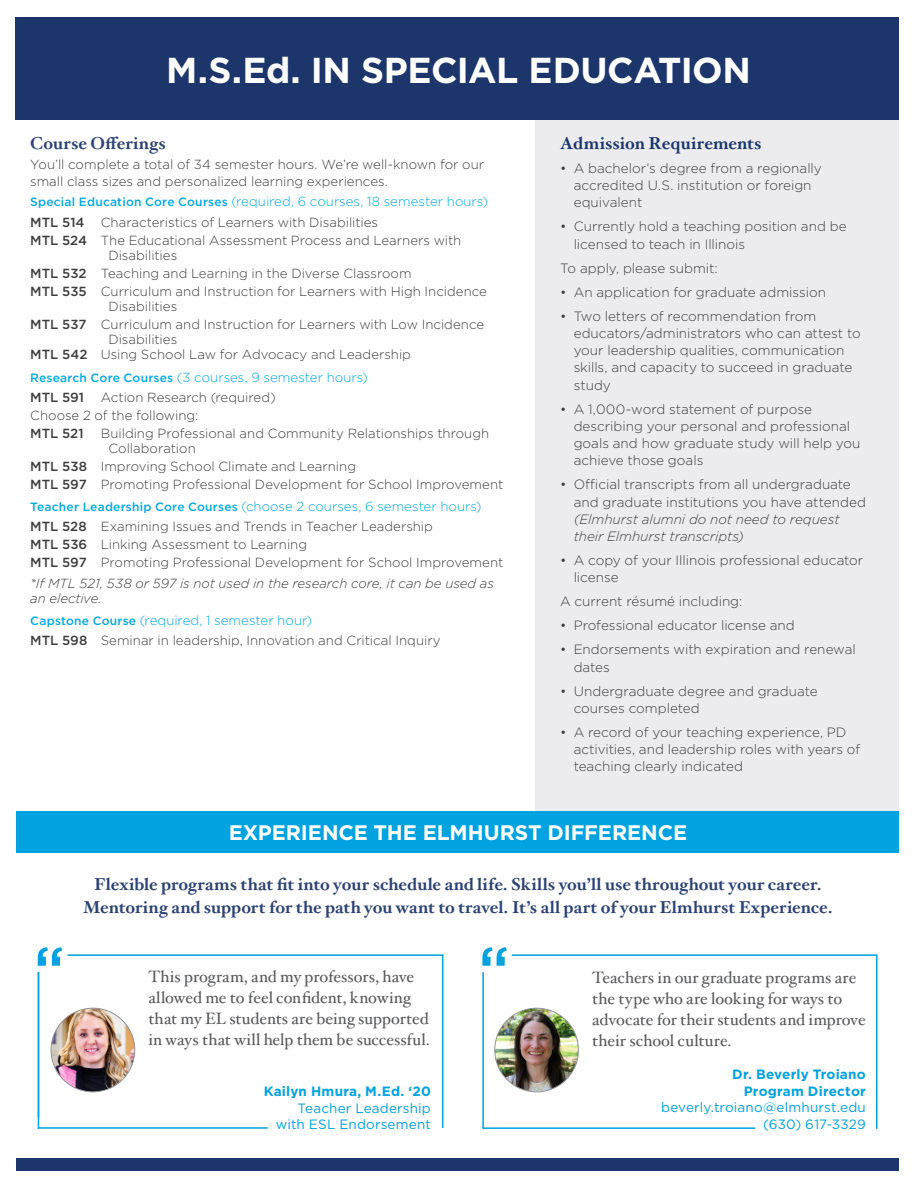
<style>
.page{position:relative;width:918px;height:1188px;background:#fff}
.page>*{position:absolute;margin:0;border:0;box-sizing:border-box;transform-origin:0 0}
.t1{font:700 36px "Gotham";letter-spacing:-.015em;color:#fff}
.t2{font:700 21px "Gotham";letter-spacing:-.005em;color:#fff}
.Text{font:700 17.25px/23.4px "Hoefler Txt";color:#2c4275;text-align:center}
.Text-2{font:700 17.25px "Hoefler Txt";color:#1c366c}
.Text-3{font:16.5px/21px "Hoefler Txt";color:#57585a}
.Text-4{font:300 13.5px/17.2px "Gotham";color:#3e3e3f}
.Text-5{font:13.5px/16.5px "Gotham";letter-spacing:.015em;color:#00a2df;text-align:right}
.Text-6{font:700 13.5px "Gotham";letter-spacing:.015em;color:#00a2df}
.Text-7{font:300 13.2px/15px "Gotham";color:#3e3e3f}
.Text-8{font:300 13.2px "Gotham";letter-spacing:.005em;color:#00aae3}
.Text-9{font:italic 300 13.2px/15px "Gotham";letter-spacing:-.005em;color:#3e3e3f}
.Text-10{font:500 13.2px "Gotham";color:#3e3e3f}
.s1{font-weight:500;font-size:12px}
.s2{font-weight:500}
.s3{font-style:italic}
</style>
<div class="page">
<div style="left:536px;top:120px;width:363px;height:691px;background:#ececee"></div>
<div style="left:15px;top:17px;width:884px;height:103px;background:#1c366c"></div>
<div style="left:17px;top:1158px;width:882px;height:13px;background:#1c366c"></div>
<div style="left:17px;top:811px;width:882px;height:41px;background:#00a2df"></div>
<hr style="left:482px;top:1127px;width:273px;height:2px;background:#00a2df">
<svg style="left:482px;top:947px;width:25px;height:19px"></svg>
<hr style="left:512px;top:954px;width:365px;height:2px;background:#00a2df">
<hr style="left:482px;top:972px;width:2px;height:156px;background:#00a2df">
<hr style="left:876px;top:954px;width:2px;height:175px;background:#00a2df">
<img style="left:495px;top:1008px;width:83px;height:84px;border-radius:42px">
<svg style="left:38px;top:947px;width:24px;height:19px"></svg>
<hr style="left:68px;top:954px;width:375px;height:2px;background:#00a2df">
<hr style="left:38px;top:1127px;width:230px;height:2px;background:#00a2df">
<hr style="left:442px;top:954px;width:1px;height:174px;background:#00a2df">
<hr style="left:38px;top:972px;width:1px;height:157px;background:#00a2df">
<img style="left:51px;top:1008px;width:84px;height:84px;border-radius:42px">
<p class="t1" style="left:166px;top:46px;width:586px">M.S.Ed. IN SPECIAL EDUCATION</p>
<p class="Text" style="left:30px;top:130px;width:137px">Course Offerings</p>
<p class="Text-7" style="left:30px;top:155px;width:455px;line-height:17.2px">You’ll complete a total of 34 semester hours. We’re well-known for our small class sizes and personalized learning experiences.</p>
<p class="Text-8" style="left:30px;top:193px;width:459px"><span class="s1">Special Education Core Courses</span> (required, 6 courses, 18 semester hours)</p>
<p class="Text-7" style="left:30px;top:215px;width:349px"><span class="s2">MTL 514</span> Characteristics of Learners with Disabilities</p>
<p class="Text-7" style="left:108px;top:233px;width:354px;text-indent:-78px"><span class="s2">MTL 524</span> The Educational Assessment Process and Learners with<br>Disabilities</p>
<p class="Text-7" style="left:30px;top:266px;width:383px"><span class="s2">MTL 532</span> Teaching and Learning in the Diverse Classroom</p>
<p class="Text-7" style="left:108px;top:284px;width:380px;text-indent:-78px"><span class="s2">MTL 535</span> Curriculum and Instruction for Learners with High Incidence<br>Disabilities</p>
<p class="Text-7" style="left:108px;top:317px;width:377px;text-indent:-78px"><span class="s2">MTL 537</span> Curriculum and Instruction for Learners with Low Incidence<br>Disabilities</p>
<p class="Text-7" style="left:30px;top:347px;width:382px"><span class="s2">MTL 542</span> Using School Law for Advocacy and Leadership</p>
<p class="Text-8" style="left:30px;top:369px;width:339px"><span class="s1">Research Core Courses</span> (3 courses, 9 semester hours)</p>
<p class="Text-10" style="left:30px;top:388px;width:55px">MTL 591</p>
<p class="Text-7" style="left:101px;top:389px;width:177px">Action Research (required)</p>
<p class="Text-7" style="left:30px;top:407px;width:170px">Choose 2 of the following:</p>
<p class="Text-10" style="left:30px;top:424px;width:55px">MTL 521</p>
<p class="Text-7" style="left:108px;top:425px;width:382px;text-indent:-8px">Building Professional and Community Relationships through<br>Collaboration</p>
<p class="Text-7" style="left:30px;top:458px;width:327px"><span class="s2">MTL 538</span> Improving School Climate and Learning</p>
<p class="Text-7" style="left:30px;top:476px;width:475px"><span class="s2">MTL 597</span> Promoting Professional Development for School Improvement</p>
<p class="Text-8" style="left:30px;top:498px;width:453px"><span class="s1">Teacher Leadership Core Courses</span> (choose 2 courses, 6 semester hours)</p>
<p class="Text-7" style="left:30px;top:518px;width:404px"><span class="s2">MTL 528</span> Examining Issues and Trends in Teacher Leadership</p>
<p class="Text-7" style="left:30px;top:536px;width:278px"><span class="s2">MTL 536</span> Linking Assessment to Learning</p>
<p class="Text-7" style="left:30px;top:554px;width:475px"><span class="s2">MTL 597</span> Promoting Professional Development for School Improvement</p>
<p class="Text-9" style="left:30px;top:575px;width:465px">*If MTL 521, 538 or 597 is not used in the research core, it can be used as an elective.</p>
<p class="Text-8" style="left:30px;top:612px;width:284px"><span class="s1">Capstone Course</span> (required, 1 semester hour)</p>
<p class="Text-7" style="left:30px;top:632px;width:412px"><span class="s2">MTL 598</span> Seminar in leadership, Innovation and Critical Inquiry</p>
<p class="Text-2" style="left:560px;top:130px;width:203px">Admission Requirements</p>
<p class="Text-4" style="left:574px;top:159px;width:250px;text-indent:-14px">• A bachelor’s degree from a regionally accredited U.S. institution or foreign equivalent</p>
<p class="Text-4" style="left:574px;top:218px;width:274px;text-indent:-14px">• Currently hold a teaching position and be licensed to teach in Illinois</p>
<p class="Text-4" style="left:560px;top:259px;width:159px">To apply, please submit:</p>
<p class="Text-4" style="left:560px;top:283px;width:267px">• An application for graduate admission</p>
<p class="Text-4" style="left:574px;top:307px;width:289px;text-indent:-14px">• Two letters of recommendation from educators/administrators who can attest to your leadership qualities, communication skills, and capacity to succeed in graduate study</p>
<p class="Text-4" style="left:574px;top:400px;width:288px;text-indent:-14px">• A 1,000-word statement of purpose describing your personal and professional goals and how graduate study will help you achieve those goals</p>
<p class="Text-4" style="left:574px;top:476px;width:294px;text-indent:-14px">• Official transcripts from all undergraduate and graduate institutions you have attended <span class="s3">(Elmhurst alumni do not need to request their Elmhurst transcripts)</span></p>
<p class="Text-4" style="left:574px;top:551px;width:291px;text-indent:-14px">• A copy of your Illinois professional educator license</p>
<p class="Text-4" style="left:560px;top:593px;width:184px">A current résumé including:</p>
<p class="Text-4" style="left:560px;top:617px;width:236px">• Professional educator license and</p>
<p class="Text-4" style="left:574px;top:641px;width:284px;text-indent:-14px">• Endorsements with expiration and renewal dates</p>
<p class="Text-4" style="left:574px;top:682px;width:245px;text-indent:-14px">• Undergraduate degree and graduate courses completed</p>
<p class="Text-4" style="left:574px;top:723px;width:288px;text-indent:-14px">• A record of your teaching experience, PD activities, and leadership roles with years of teaching clearly indicated</p>
<p class="t2" style="left:229px;top:819px;width:460px">EXPERIENCE THE ELMHURST DIFFERENCE</p>
<p class="Text" style="left:83px;top:871px;width:751px">Flexible programs that fit into your schedule and life. Skills you’ll use throughout your career.<br>Mentoring and support for the path you want to travel. It’s all part of your Elmhurst Experience.</p>
<p class="Text-3" style="left:148px;top:966px;width:283px">This program, and my professors, have allowed me to feel confident, knowing that my EL students are being supported in ways that will help them be successful.</p>
<p class="Text-6" style="left:264px;top:1083px;width:169px">Kailyn Hmura, M.Ed. ‘20</p>
<p class="Text-5" style="left:276px;top:1100px;width:156px">Teacher Leadership with ESL Endorsement</p>
<p class="Text-3" style="left:592px;top:967px;width:275px">Teachers in our graduate programs are the type who are looking for ways to advocate for their students and improve their school culture.</p>
<p class="Text-6" style="left:732px;top:1066px;width:135px">Dr. Beverly Troiano</p>
<p class="Text-6" style="left:744px;top:1082px;width:124px">Program Director</p>
<p class="Text-5" style="left:661px;top:1099px;width:206px">beverly.troiano@elmhurst.edu</p>
<p class="Text-5" style="left:763px;top:1116px;width:104px">(630) 617-3329</p>
</div>
